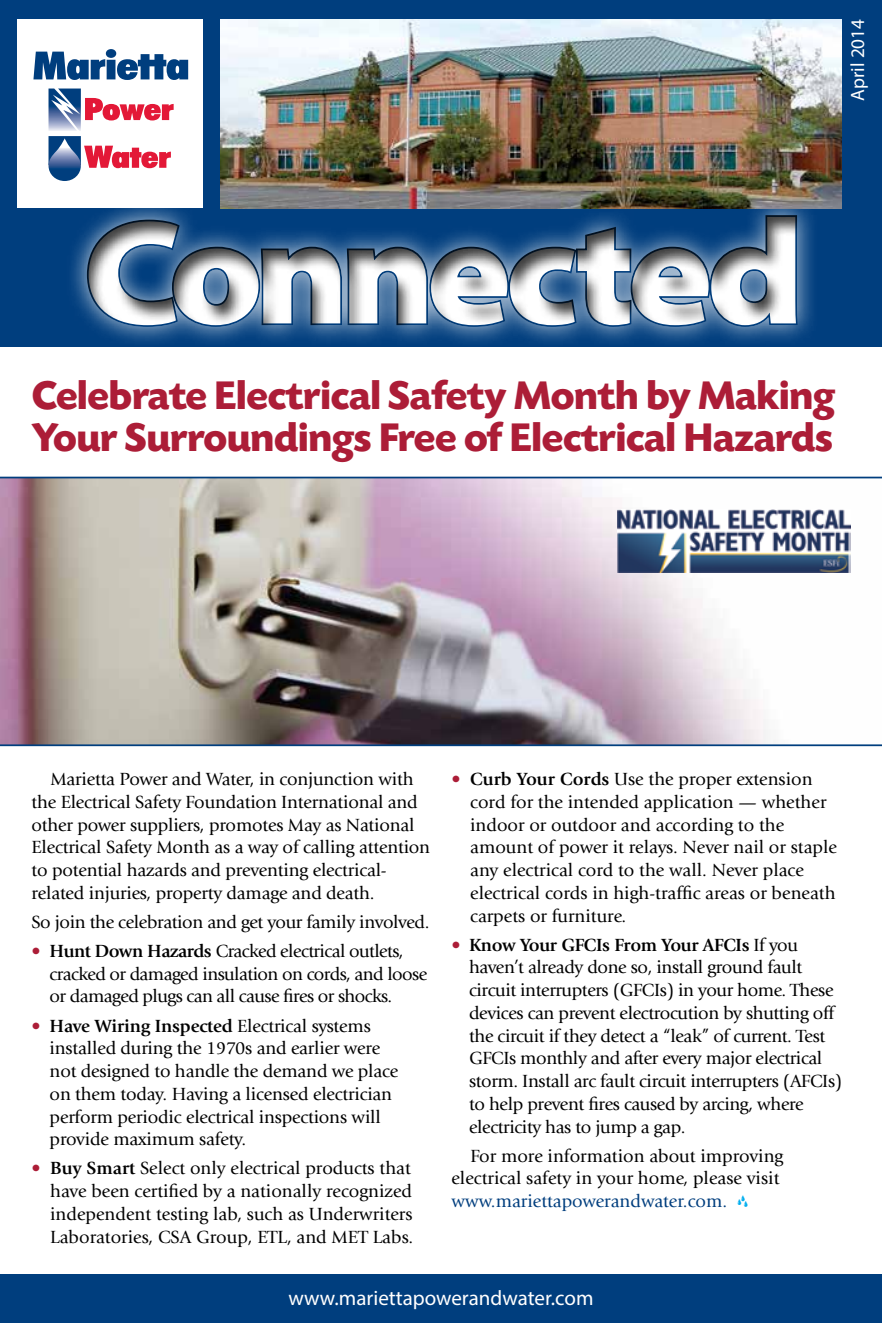
<style>
.page{position:relative;width:882px;height:1323px;background:#fff}
.page>*{position:absolute;margin:0;border:0;box-sizing:border-box;transform-origin:0 0}
.t1{font:900 semi-expanded 148.75px "Myriad Pro";letter-spacing:-.05em;color:#fff}
.t2{font:700 42px/42px "Today SB";letter-spacing:-.02em;color:#ac1d37}
.t3{font:21px "Myriad Pro";color:#fff}
.t4{font:19.25px "Myriad Pro";color:#fff}
.t5{font:18.38px/22.8px "Giovanni";letter-spacing:-.01em;color:#000}
.t6{font:18.38px/22.8px "Giovanni";letter-spacing:-.03em;color:#000}
.t7{font:18.38px "Giovanni";color:#003e7e}
.s1{color:#ac1d37}
.s2{font-weight:700}
</style>
<div class="page">
<img style="left:0;top:477px;width:882px;height:269px">
<img style="left:618px;top:509px;width:232px;height:64px">
<div style="left:0;top:0;width:882px;height:346px;background:#003e7e"></div>
<div style="left:18px;top:19px;width:185px;height:189px;background:#fff"></div>
<svg style="left:33px;top:49px;width:155px;height:31px"></svg>
<svg style="left:49px;top:89px;width:125px;height:42px"></svg>
<div style="left:49px;top:136px;width:32px;height:29px;background:#003e7e"></div>
<svg style="left:49px;top:138px;width:122px;height:42px"></svg>
<div style="left:9px;top:180px;width:873px;height:189px;background:#000;opacity:.75"></div>
<img style="left:220px;top:19px;width:622px;height:189px">
<div style="left:0;top:1274px;width:882px;height:49px;background:#003e7e"></div>
<p class="t4" style="left:846px;top:101px;width:83px;rotate:-90deg">April 2014</p>
<h1 class="t1" style="left:83px;top:188px;width:723px">Connected</h1>
<h2 class="t2" style="left:32px;top:375px;width:805px">Celebrate Electrical Safety Month by Making<br>Your Surroundings Free of Electrical Hazards</h2>
<p class="t5" style="left:31px;top:768px;width:400px;text-indent:19px">Marietta Power and Water, in conjunction with the Electrical Safety Foundation International and other power suppliers, promotes May as National Electrical Safety Month as a way of calling attention to potential hazards and preventing electrical&shy;related injuries, property damage and death.</p>
<p class="t5" style="left:31px;top:911px;width:400px">So join the celebration and get your family involved.</p>
<p class="t6" style="left:50px;top:940px;width:379px;text-indent:-18px"><span class="s1">•</span> <span class="s2">Hunt Down Hazards</span> Cracked electrical outlets, cracked or damaged insulation on cords, and loose or damaged plugs can all cause fires or shocks.</p>
<p class="t5" style="left:50px;top:1014px;width:350px;text-indent:-18px"><span class="s1">•</span> <span class="s2">Have Wiring Inspected</span> Electrical systems installed during the 1970s and earlier were not designed to handle the demand we place on them today. Having a licensed electrician perform periodic electrical inspections will provide maximum safety.</p>
<p class="t5" style="left:50px;top:1157px;width:365px;text-indent:-19px"><span class="s1">•</span> <span class="s2">Buy Smart</span> Select only electrical products that have been certified by a nationally recognized independent testing lab, such as Underwriters Laboratories, CSA Group, ETL, and MET Labs.</p>
<p class="t5" style="left:470px;top:768px;width:368px;text-indent:-19px"><span class="s1">•</span> <span class="s2">Curb Your Cords</span> Use the proper extension cord for the intended application — whether indoor or outdoor and according to the amount of power it relays. Never nail or staple any electrical cord to the wall. Never place electrical cords in high-traffic areas or beneath carpets or furniture.</p>
<p class="t5" style="left:469px;top:933px;width:375px;text-indent:-18px"><span class="s1">•</span> <span class="s2">Know Your GFCIs From Your AFCIs</span> If you haven’t already done so, install ground fault circuit interrupters (GFCIs) in your home. These devices can prevent electrocution by shutting off the circuit if they detect a “leak” of current. Test GFCIs monthly and after every major electrical storm. Install arc fault circuit interrupters (AFCIs) to help prevent fires caused by arcing, where electricity has to jump a gap.</p>
<p class="t5" style="left:451px;top:1144px;width:333px;text-align:right">For more information about improving electrical safety in your home, please visit</p>
<p class="t7" style="left:451px;top:1191px;width:277px">www.mariettapowerandwater.com.</p>
<p class="t3" style="left:288px;top:1285px;width:307px">www.mariettapowerandwater.com</p>
</div>
